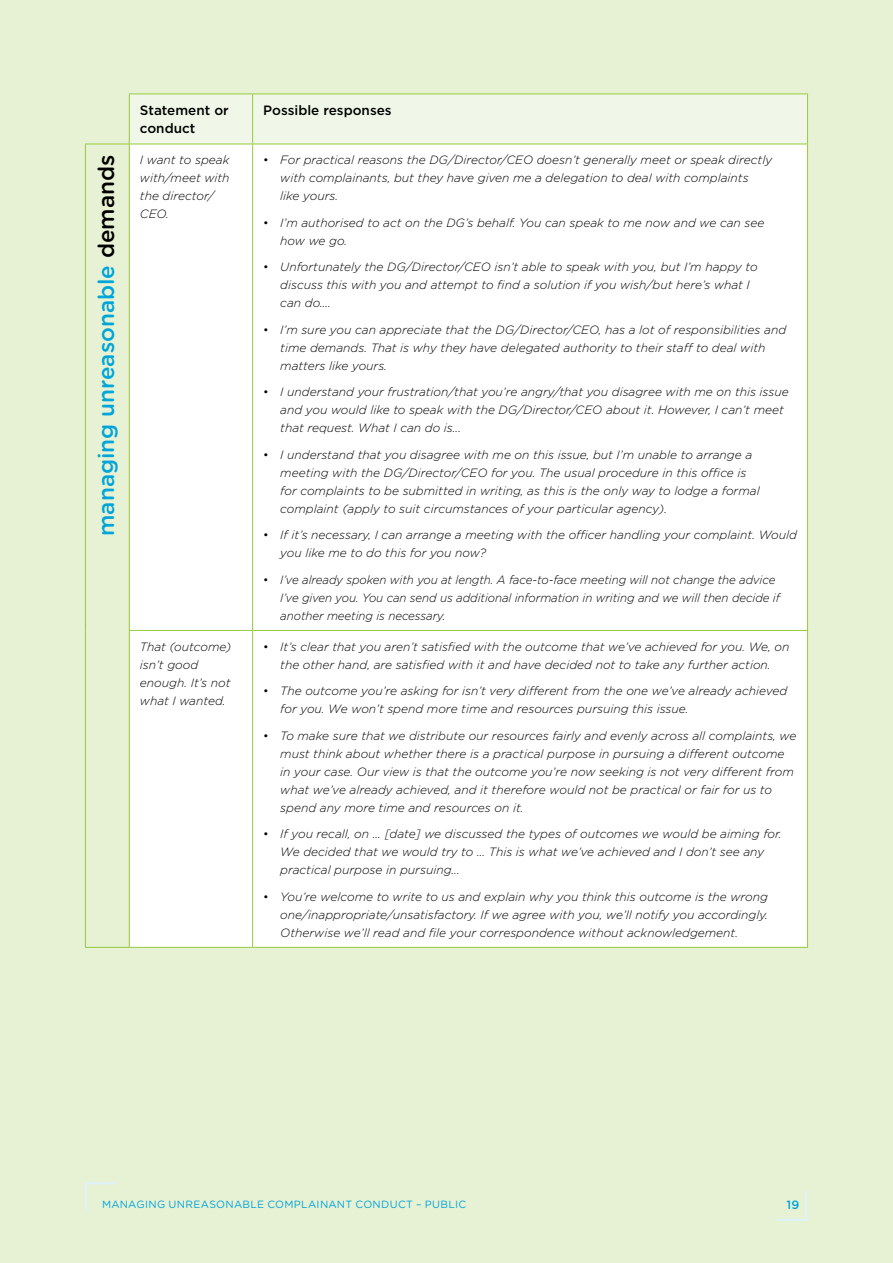
<style>
.page{position:relative;width:893px;height:1263px;background:#e7f1d4}
.page>*{position:absolute;margin:0;border:0;box-sizing:border-box;transform-origin:0 0}
.Sub-heading{font:500 22.5px "Gotham Rounded";color:#00a5da}
.body_text{font:500 13.5px/18px "Gotham";color:#000}
.body_text-2{font:italic 300 12px/18px "Gotham";color:#000}
.body_text-3{font:italic 300 12px/18px "Gotham";color:#000;scale:.96 1}
.t1{font:500 12px "Gotham Rounded";color:#00a5da}
.t2{font:10.5px "Gotham Rounded";letter-spacing:.03em;color:#00a5da}
.s1{color:#000}
.s2{font-style:normal}
</style>
<div class="page">
<div style="left:130px;top:95px;width:677px;height:49px;background:#f1f7e8"></div>
<div style="left:130px;top:145px;width:677px;height:802px;background:#fff"></div>
<hr style="left:129px;top:94px;width:124px;height:1px;background:#97c93d">
<hr style="left:129px;top:94px;width:1px;height:50px;background:#97c93d">
<hr style="left:253px;top:94px;width:555px;height:1px;background:#97c93d">
<hr style="left:252px;top:94px;width:1px;height:50px;background:#97c93d">
<hr style="left:807px;top:94px;width:1px;height:50px;background:#97c93d">
<hr style="left:85px;top:144px;width:44px;height:1px;background:#97c93d">
<hr style="left:85px;top:144px;width:1px;height:486px;background:#97c93d">
<hr style="left:129px;top:144px;width:1px;height:486px;background:#97c93d">
<hr style="left:252px;top:144px;width:1px;height:486px;background:#97c93d">
<hr style="left:807px;top:144px;width:1px;height:486px;background:#97c93d">
<hr style="left:85px;top:630px;width:1px;height:317px;background:#97c93d">
<hr style="left:129px;top:630px;width:124px;height:1px;background:#97c93d">
<hr style="left:129px;top:631px;width:1px;height:316px;background:#97c93d">
<hr style="left:253px;top:630px;width:555px;height:1px;background:#97c93d">
<hr style="left:252px;top:631px;width:1px;height:316px;background:#97c93d">
<hr style="left:807px;top:631px;width:1px;height:316px;background:#97c93d">
<hr style="left:85px;top:947px;width:44px;height:1px;background:#97c93d">
<hr style="left:129px;top:947px;width:124px;height:1px;background:#97c93d">
<hr style="left:253px;top:947px;width:555px;height:1px;background:#97c93d">
<hr style="left:129px;top:144px;width:124px;height:1px;background:#97c93d">
<hr style="left:253px;top:144px;width:555px;height:1px;background:#97c93d">
<svg style="left:777px;top:1191px;width:31px;height:30px"></svg>
<svg style="left:85px;top:1182px;width:31px;height:30px"></svg>
<p class="body_text" style="left:140px;top:101px;width:90px">Statement or conduct</p>
<p class="body_text" style="left:263px;top:101px;width:130px">Possible responses</p>
<p class="Sub-heading" style="left:90px;top:536px;width:383px;rotate:-90deg">managing unreasonable <span class="s1">demands</span></p>
<p class="body_text-2" style="left:140px;top:151px;width:91px">I want to speak with/meet with the director/<br>CEO.</p>
<p class="body_text-2" style="left:280px;top:151px;width:493px;text-indent:-17px"><span class="s2">•</span> For practical reasons the DG/Director/CEO doesn’t generally meet or speak directly with complainants, but they have given me a delegation to deal with complaints<br>like yours.</p>
<p class="body_text-2" style="left:280px;top:213px;width:486px;text-indent:-17px"><span class="s2">•</span> I’m authorised to act on the DG’s behalf. You can speak to me now and we can see how we go.</p>
<p class="body_text-2" style="left:280px;top:258px;width:479px;text-indent:-17px"><span class="s2">•</span> Unfortunately the DG/Director/CEO isn’t able to speak with you, but I’m happy to discuss this with you and attempt to find a solution if you wish/but here’s what I can do....</p>
<p class="body_text-2" style="left:280px;top:320px;width:507px;text-indent:-17px"><span class="s2">•</span> I’m sure you can appreciate that the DG/Director/CEO, has a lot of responsibilities and time demands. That is why they have delegated authority to their staff to deal with matters like yours.</p>
<p class="body_text-2" style="left:280px;top:383px;width:510px;text-indent:-17px"><span class="s2">•</span> I understand your frustration/that you’re angry/that you disagree with me on this issue and you would like to speak with the DG/Director/CEO about it. However, I can’t meet that request. What I can do is...</p>
<p class="body_text-2" style="left:280px;top:445px;width:481px;text-indent:-17px"><span class="s2">•</span> I understand that you disagree with me on this issue, but I’m unable to arrange a meeting with the DG/Director/CEO for you. The usual procedure in this office is for complaints to be submitted in writing, as this is the only way to lodge a formal complaint (apply to suit circumstances of your particular agency).</p>
<p class="body_text-2" style="left:280px;top:526px;width:518px;text-indent:-17px"><span class="s2">•</span> If it’s necessary, I can arrange a meeting with the officer handling your complaint. Would you like me to do this for you now?</p>
<p class="body_text-3" style="left:280px;top:570px;width:522px;text-indent:-17px"><span class="s2">•</span> I’ve already spoken with you at length. A face-to-face meeting will not change the advice<br>I’ve given you. You can send us additional information in writing and we will then decide if another meeting is necessary.</p>
<p class="body_text-2" style="left:140px;top:637px;width:93px">That (outcome) isn’t good enough. It’s not what I wanted.</p>
<p class="body_text-2" style="left:263px;top:637px;width:528px;text-align:center"><span class="s2">•</span> It’s clear that you aren’t satisfied with the outcome that we’ve achieved for you. We, on the other hand, are satisfied with it and have decided not to take any further action.</p>
<p class="body_text-2" style="left:280px;top:682px;width:508px;text-indent:-17px"><span class="s2">•</span> The outcome you’re asking for isn’t very different from the one we’ve already achieved for you. We won’t spend more time and resources pursuing this issue.</p>
<p class="body_text-2" style="left:280px;top:726px;width:518px;text-indent:-17px"><span class="s2">•</span> To make sure that we distribute our resources fairly and evenly across all complaints, we must think about whether there is a practical purpose in pursuing a different outcome in your case. Our view is that the outcome you’re now seeking is not very different from what we’ve already achieved, and it therefore would not be practical or fair for us to spend any more time and resources on it.</p>
<p class="body_text-2" style="left:280px;top:825px;width:503px;text-indent:-17px"><span class="s2">•</span> If you recall, on ... [date] we discussed the types of outcomes we would be aiming for.<br>We decided that we would try to ... This is what we’ve achieved and I don’t see any practical purpose in pursuing...</p>
<p class="body_text-2" style="left:280px;top:887px;width:489px;text-align:justify;text-indent:-17px"><span class="s2">•</span> You’re welcome to write to us and explain why you think this outcome is the wrong one/inappropriate/unsatisfactory. If we agree with you, we’ll notify you accordingly.<br>Otherwise we’ll read and file your correspondence without acknowledgement.</p>
<p class="t2" style="left:102px;top:1197px;width:366px">MANAGING UNREASONABLE COMPLAINANT CONDUCT – PUBLIC</p>
<p class="t1" style="left:787px;top:1196px;width:14px">19</p>
</div>
